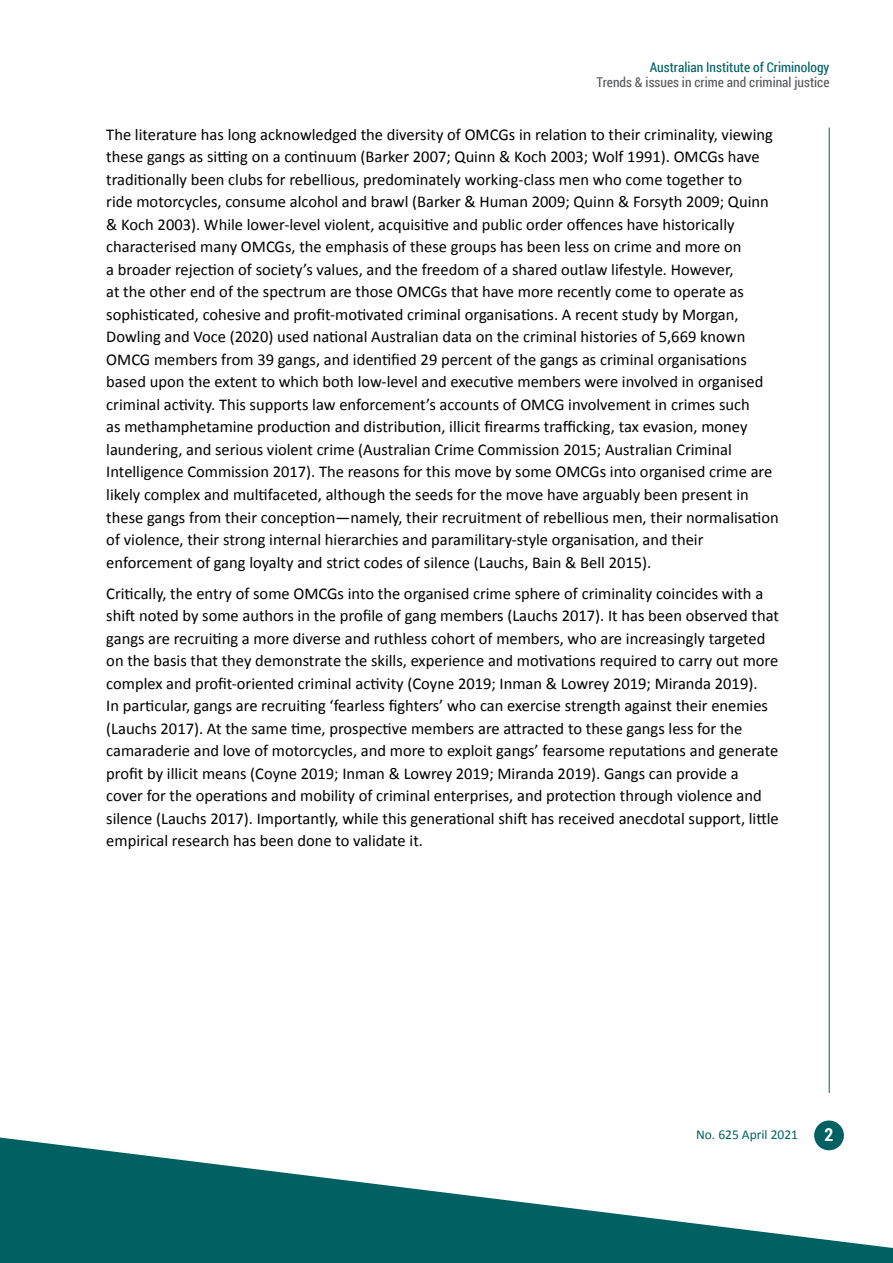
<style>
.page{position:relative;width:893px;height:1263px;background:#fff}
.page>*{position:absolute;margin:0;border:0;box-sizing:border-box;transform-origin:0 0}
.t1{font:700 18px "Roboto Condensed";color:#fff}
.body{font:16.5px/22.5px "Calibri";color:#000}
.t2{font:13.5px "Roboto Condensed";color:#57585a}
.t3{font:13.5px "Roboto Condensed";color:#006062}
.t4{font:13.5px "Calibri";color:#006062}
</style>
<div class="page">
<hr style="left:829px;top:128px;width:1px;height:965px;background:#006062">
<div style="left:814px;top:1120px;width:30px;height:30px;background:#006062;border-radius:50%"></div>
<svg style="left:0;top:1137px;width:893px;height:126px;fill:#006062"></svg>
<p class="t3" style="left:650px;top:58px;width:181px">Australian Institute of Criminology</p>
<p class="t2" style="left:597px;top:73px;width:234px">Trends &amp; issues in crime and criminal justice</p>
<p class="body" style="left:106px;top:123px;width:674px">The literature has long acknowledged the diversity of OMCGs in relation to their criminality, viewing these gangs as sitting on a continuum (Barker 2007; Quinn &amp; Koch 2003; Wolf 1991). OMCGs have traditionally been clubs for rebellious, predominately working-class men who come together to<br>ride motorcycles, consume alcohol and brawl (Barker &amp; Human 2009; Quinn &amp; Forsyth 2009; Quinn &amp; Koch 2003). While lower-level violent, acquisitive and public order offences have historically characterised many OMCGs, the emphasis of these groups has been less on crime and more on<br>a broader rejection of society’s values, and the freedom of a shared outlaw lifestyle. However,<br>at the other end of the spectrum are those OMCGs that have more recently come to operate as sophisticated, cohesive and profit-motivated criminal organisations. A recent study by Morgan, Dowling and Voce (2020) used national Australian data on the criminal histories of 5,669 known OMCG members from 39 gangs, and identified 29 percent of the gangs as criminal organisations based upon the extent to which both low-level and executive members were involved in organised criminal activity. This supports law enforcement’s accounts of OMCG involvement in crimes such<br>as methamphetamine production and distribution, illicit firearms trafficking, tax evasion, money laundering, and serious violent crime (Australian Crime Commission 2015; Australian Criminal Intelligence Commission 2017). The reasons for this move by some OMCGs into organised crime are likely complex and multifaceted, although the seeds for the move have arguably been present in these gangs from their conception—namely, their recruitment of rebellious men, their normalisation of violence, their strong internal hierarchies and paramilitary-style organisation, and their enforcement of gang loyalty and strict codes of silence (Lauchs, Bain &amp; Bell 2015).</p>
<p class="body" style="left:106px;top:582px;width:674px">Critically, the entry of some OMCGs into the organised crime sphere of criminality coincides with a shift noted by some authors in the profile of gang members (Lauchs 2017). It has been observed that gangs are recruiting a more diverse and ruthless cohort of members, who are increasingly targeted on the basis that they demonstrate the skills, experience and motivations required to carry out more complex and profit-oriented criminal activity (Coyne 2019; Inman &amp; Lowrey 2019; Miranda 2019).<br>In particular, gangs are recruiting ‘fearless fighters’ who can exercise strength against their enemies (Lauchs 2017). At the same time, prospective members are attracted to these gangs less for the camaraderie and love of motorcycles, and more to exploit gangs’ fearsome reputations and generate profit by illicit means (Coyne 2019; Inman &amp; Lowrey 2019; Miranda 2019). Gangs can provide a cover for the operations and mobility of criminal enterprises, and protection through violence and silence (Lauchs 2017). Importantly, while this generational shift has received anecdotal support, little empirical research has been done to validate it.</p>
<p class="t4" style="left:696px;top:1126px;width:104px">No. 625 April 2021</p>
<p class="t1" style="left:824px;top:1122px;width:10px">2</p>
</div>
